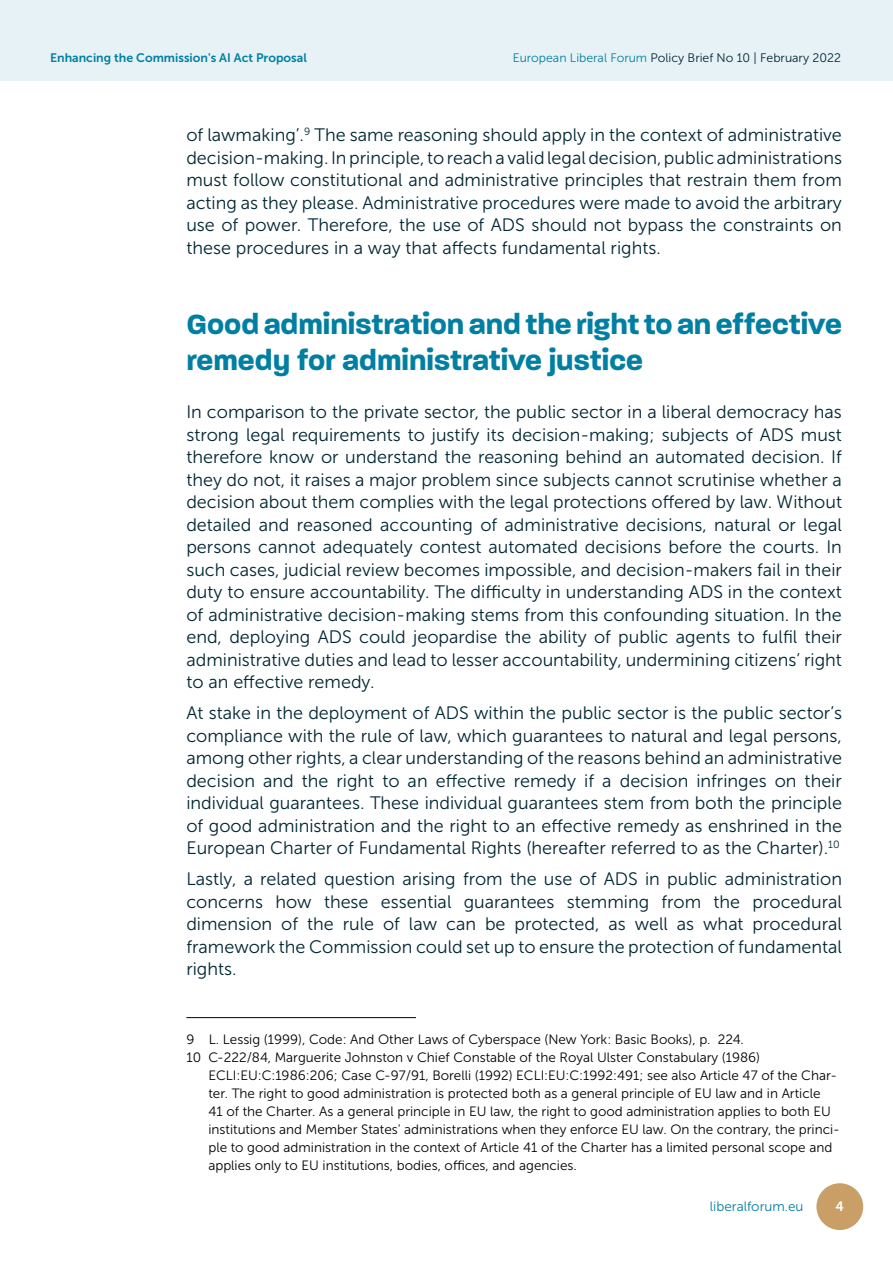
<style>
.page{position:relative;width:893px;height:1263px;background:#fff}
.page>*{position:absolute;margin:0;border:0;box-sizing:border-box;transform-origin:0 0}
.t1{font:700 30px/36px "Paralucent";color:#007fa3}
.t2{font:18px/22.5px "Museo Sans 300";color:#002633;text-align:justify}
.t3{font:13.5px "Museo Sans 300";color:#000}
.t4{font:13.5px "Museo Sans 700";color:#007fa3}
.t5{font:13.5px "Museo Sans 300";color:#002633}
.t6{font:13.5px "Museo Sans 300";color:#007fa3}
.t7{font:13.5px "Museo Sans 700";color:#fff}
.t8{font:12.3px "Museo Sans 300";color:#002633}
.t9{font:12.3px "Museo Sans 700";color:#007fa3}
.s1{color:#007fa3}
</style>
<div class="page">
<div style="left:816px;top:1183px;width:47px;height:47px;background:#c99e67;border-radius:50%"></div>
<hr style="left:186px;top:1017px;width:230px;height:1px;background:#000">
<div style="left:0;top:0;width:893px;height:80px;background:#e6f2f6"></div>
<p class="t4" style="left:51px;top:49px;width:423px">5G for Industry 4.0: Actors, Challenges, and a New Start for Europe</p>
<p class="t5" style="left:519px;top:49px;width:325px"><span class="s1">European Liberal Forum</span> Policy Brief No 3 | July 2021</p>
<p class="t9" style="left:50px;top:51px;width:258px">Enhancing the Commission's AI Act Proposal</p>
<p class="t8" style="left:513px;top:51px;width:330px"><span class="s1">European Liberal Forum</span> Policy Brief No 10 | February 2022</p>
<p class="t2" style="left:186px;top:124px;width:657px">of lawmaking’.<sup>9</sup> The same reasoning should apply in the context of administrative decision-making. In principle, to reach a valid legal decision, public administrations must follow constitutional and administrative principles that restrain them from acting as they please. Administrative procedures were made to avoid the arbitrary use of power. Therefore, the use of ADS should not bypass the constraints on these procedures in a way that affects fundamental rights.</p>
<h1 class="t1" style="left:186px;top:306px;width:657px">Good administration and the right to an effective remedy for administrative justice</h1>
<p class="t2" style="left:186px;top:401px;width:657px">In comparison to the private sector, the public sector in a liberal democracy has strong legal requirements to justify its decision-making; subjects of ADS must therefore know or understand the reasoning behind an automated decision. If they do not, it raises a major problem since subjects cannot scrutinise whether a decision about them complies with the legal protections offered by law. Without detailed and reasoned accounting of administrative decisions, natural or legal persons cannot adequately contest automated decisions before the courts. In such cases, judicial review becomes impossible, and decision-makers fail in their duty to ensure accountability. The difficulty in understanding ADS in the context of administrative decision-making stems from this confounding situation. In the end, deploying ADS could jeopardise the ability of public agents to fulfil their administrative duties and lead to lesser accountability, undermining citizens’ right to an effective remedy.</p>
<p class="t2" style="left:186px;top:702px;width:657px">At stake in the deployment of ADS within the public sector is the public sector’s compliance with the rule of law, which guarantees to natural and legal persons, among other rights, a clear understanding of the reasons behind an administrative decision and the right to an effective remedy if a decision infringes on their individual guarantees. These individual guarantees stem from both the principle of good administration and the right to an effective remedy as enshrined in the European Charter of Fundamental Rights (hereafter referred to as the Charter).<sup>10</sup></p>
<p class="t2" style="left:186px;top:868px;width:657px">Lastly, a related question arising from the use of ADS in public administration concerns how these essential guarantees stemming from the procedural dimension of the rule of law can be protected, as well as what procedural framework the Commission could set up to ensure the protection of fundamental rights.</p>
<p class="t3" style="left:186px;top:1032px;width:559px">9 L. Lessig (1999), Code: And Other Laws of Cyberspace (New York: Basic Books), p. 224.</p>
<p class="t3" style="left:186px;top:1050px;width:575px">10 C-222/84, Marguerite Johnston v Chief Constable of the Royal Ulster Constabulary (1986)</p>
<p class="t3" style="left:208px;top:1068px;width:630px">ECLI:EU:C:1986:206; Case C-97/91, Borelli (1992) ECLI:EU:C:1992:491; see also Article 47 of the Char-</p>
<p class="t3" style="left:208px;top:1086px;width:614px">ter. The right to good administration is protected both as a general principle of EU law and in Article</p>
<p class="t3" style="left:208px;top:1104px;width:624px">41 of the Charter. As a general principle in EU law, the right to good administration applies to both EU</p>
<p class="t3" style="left:208px;top:1122px;width:633px">institutions and Member States’ administrations when they enforce EU law. On the contrary, the princi-</p>
<p class="t3" style="left:208px;top:1140px;width:625px">ple to good administration in the context of Article 41 of the Charter has a limited personal scope and</p>
<p class="t3" style="left:208px;top:1158px;width:370px">applies only to EU institutions, bodies, offices, and agencies.</p>
<p class="t6" style="left:710px;top:1199px;width:95px">liberalforum.eu</p>
<p class="t7" style="left:836px;top:1199px;width:10px">4</p>
</div>
